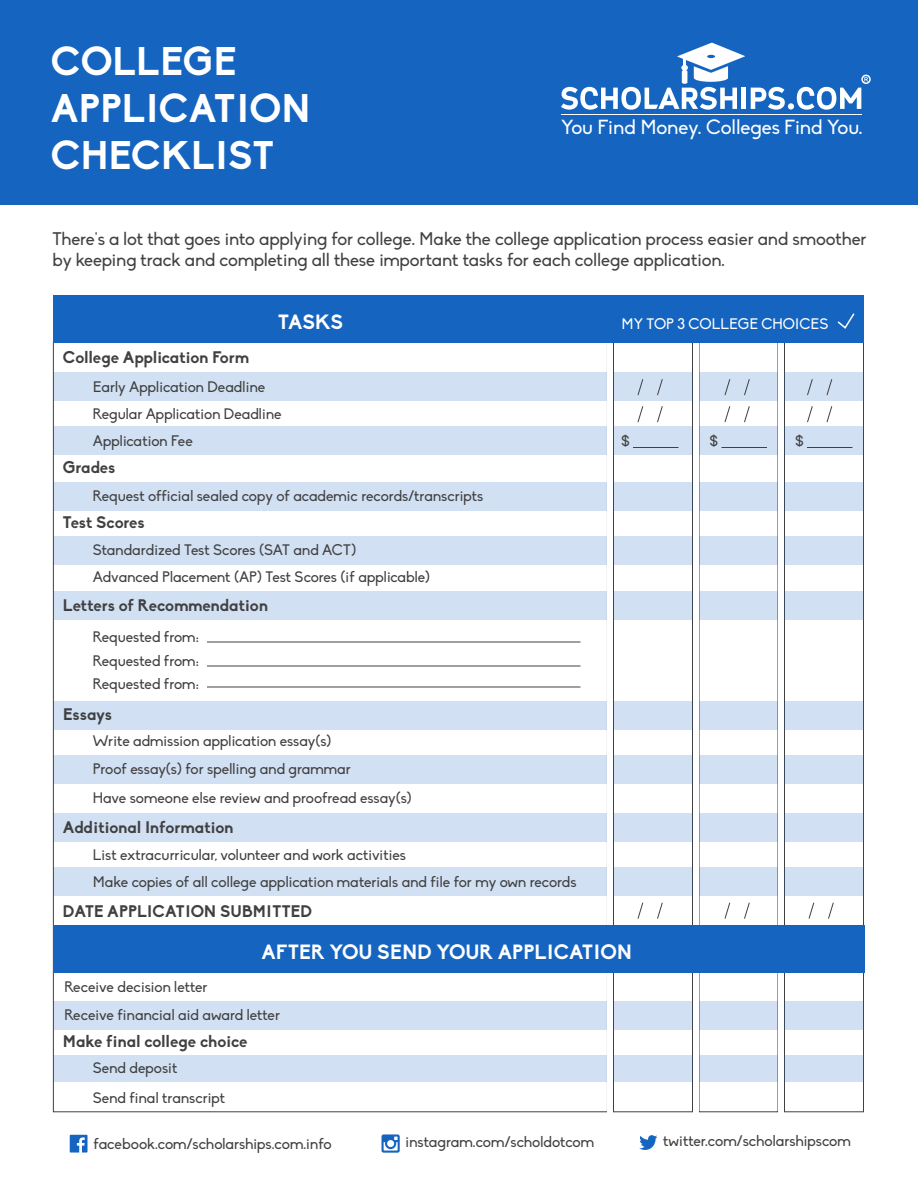
<style>
.page{position:relative;width:918px;height:1188px;background:#fff}
.page>*{position:absolute;margin:0;border:0;box-sizing:border-box;transform-origin:0 0}
.t1{font:700 39.3px/47.2px "Biko";color:#fff}
.t2{font:700 20.25px "Biko";color:#fff}
.t3{font:20.1px "Biko";color:#fff}
.t4{font:18px/21.6px "Biko";color:#414042}
.t5{font:700 16.5px "Biko";color:#404041}
.t6{font:15.15px "Biko";color:#414042}
.t7{font:15px/27px "Biko";color:#404041}
.t8{font:15px "Biko";color:#fff}
</style>
<div class="page">
<div style="left:53px;top:342px;width:555px;height:770px;background:#fff;border:1px solid #404041"></div>
<div style="left:613px;top:342px;width:80px;height:770px;background:#fff;border:1px solid #404041"></div>
<div style="left:784px;top:342px;width:80px;height:770px;background:#fff;border:1px solid #404041"></div>
<div style="left:53px;top:372px;width:811px;height:29px;background:#d1e0f2"></div>
<div style="left:53px;top:426px;width:811px;height:29px;background:#d1e0f2"></div>
<div style="left:53px;top:482px;width:811px;height:28px;background:#d1e0f2"></div>
<div style="left:53px;top:536px;width:811px;height:28px;background:#d1e0f2"></div>
<div style="left:53px;top:591px;width:811px;height:29px;background:#d1e0f2"></div>
<div style="left:53px;top:701px;width:811px;height:28px;background:#d1e0f2"></div>
<div style="left:53px;top:755px;width:811px;height:28px;background:#d1e0f2"></div>
<div style="left:53px;top:813px;width:811px;height:29px;background:#d1e0f2"></div>
<div style="left:53px;top:867px;width:811px;height:29px;background:#d1e0f2"></div>
<div style="left:53px;top:1001px;width:811px;height:28px;background:#d1e0f2"></div>
<div style="left:53px;top:1055px;width:811px;height:27px;background:#d1e0f2"></div>
<svg style="left:639px;top:1135px;width:18px;height:15px"></svg>
<svg style="left:382px;top:1134px;width:18px;height:19px"></svg>
<svg style="left:70px;top:1135px;width:18px;height:18px"></svg>
<div style="left:0;top:0;width:918px;height:204px;background:#1565c0"></div>
<hr style="left:742px;top:88px;width:4px;height:21px;background:#fff">
<svg style="left:751px;top:87px;width:34px;height:23px"></svg>
<div style="left:788px;top:103px;width:6px;height:7px;background:#fff;border-radius:50%"></div>
<svg style="left:797px;top:87px;width:64px;height:23px"></svg>
<svg style="left:561px;top:43px;width:184px;height:67px"></svg>
<svg style="left:864px;top:78px;width:4px;height:3px"></svg>
<div style="left:861px;top:75px;width:10px;height:9px;border:2px solid #fff;border-radius:50%"></div>
<hr style="left:561px;top:114px;width:300px;height:1px;background:#fff">
<hr style="left:207px;top:642px;width:373px;height:1px;background:#414042">
<hr style="left:207px;top:666px;width:373px;height:1px;background:#414042">
<hr style="left:207px;top:687px;width:373px;height:1px;background:#414042">
<div style="left:778px;top:336px;width:6px;height:777px;background:#fff"></div>
<div style="left:693px;top:337px;width:6px;height:776px;background:#fff"></div>
<div style="left:608px;top:337px;width:5px;height:776px;background:#fff"></div>
<svg style="left:637px;top:379px;width:7px;height:17px"></svg>
<svg style="left:657px;top:379px;width:6px;height:17px"></svg>
<svg style="left:724px;top:379px;width:7px;height:17px"></svg>
<svg style="left:744px;top:379px;width:6px;height:17px"></svg>
<svg style="left:807px;top:379px;width:6px;height:17px"></svg>
<svg style="left:826px;top:379px;width:7px;height:17px"></svg>
<svg style="left:637px;top:406px;width:7px;height:17px"></svg>
<svg style="left:657px;top:406px;width:6px;height:17px"></svg>
<svg style="left:724px;top:406px;width:7px;height:17px"></svg>
<svg style="left:744px;top:406px;width:6px;height:17px"></svg>
<svg style="left:807px;top:406px;width:6px;height:17px"></svg>
<svg style="left:826px;top:406px;width:7px;height:17px"></svg>
<div style="left:53px;top:295px;width:811px;height:48px;background:#1565c0"></div>
<div style="left:53px;top:925px;width:811px;height:48px;background:#1565c0"></div>
<hr style="left:633px;top:447px;width:45px;height:1px;background:#414042">
<hr style="left:722px;top:447px;width:45px;height:1px;background:#414042">
<hr style="left:807px;top:447px;width:45px;height:1px;background:#414042">
<svg style="left:637px;top:902px;width:7px;height:17px"></svg>
<svg style="left:657px;top:902px;width:6px;height:17px"></svg>
<svg style="left:724px;top:902px;width:7px;height:17px"></svg>
<svg style="left:744px;top:902px;width:6px;height:17px"></svg>
<svg style="left:808px;top:902px;width:7px;height:17px"></svg>
<svg style="left:828px;top:902px;width:6px;height:17px"></svg>
<svg style="left:837px;top:313px;width:18px;height:16px"></svg>
<h1 class="t1" style="left:51px;top:38px;width:262px">COLLEGE<br>APPLICATION<br>CHECKLIST</h1>
<h3 class="t3" style="left:561px;top:116px;width:303px">You Find Money. Colleges Find You.</h3>
<p class="t4" style="left:52px;top:228px;width:816px">There's a lot that goes into applying for college. Make the college application process easier and smoother by keeping track and completing all these important tasks for each college application.</p>
<h2 class="t2" style="left:278px;top:309px;width:67px">TASKS</h2>
<p class="t8" style="left:622px;top:315px;width:208px">MY TOP 3 COLLEGE CHOICES</p>
<p class="t5" style="left:63px;top:348px;width:188px">College Application Form</p>
<p class="t7" style="left:93px;top:373px;width:190px">Early Application Deadline<br>Regular Application Deadline<br>Application Fee</p>
<p class="t5" style="left:63px;top:457px;width:54px">Grades</p>
<p class="t7" style="left:93px;top:483px;width:392px">Request official sealed copy of academic records/transcripts</p>
<p class="t7" style="left:93px;top:537px;width:339px">Standardized Test Scores (SAT and ACT)<br>Advanced Placement (AP) Test Scores (if applicable)</p>
<p class="t5" style="left:63px;top:513px;width:83px">Test Scores</p>
<p class="t5" style="left:63px;top:595px;width:207px">Letters of Recommendation</p>
<p class="t7" style="left:93px;top:625px;width:108px;line-height:24px">Requested from:<br>Requested from:</p>
<p class="t7" style="left:93px;top:670px;width:108px">Requested from:</p>
<p class="t5" style="left:63px;top:705px;width:51px">Essays</p>
<p class="t7" style="left:93px;top:727px;width:320px;line-height:28.5px">Write admission application essay(s)<br>Proof essay(s) for spelling and grammar<br>Have someone else review and proofread essay(s)</p>
<p class="t5" style="left:63px;top:817px;width:172px">Additional Information</p>
<p class="t7" style="left:93px;top:841px;width:485px">List extracurricular, volunteer and work activities<br>Make copies of all college application materials and file for my own records</p>
<p class="t5" style="left:63px;top:901px;width:251px">DATE APPLICATION SUBMITTED</p>
<p class="t7" style="left:621px;top:428px;width:10px">$</p>
<p class="t7" style="left:710px;top:428px;width:10px">$</p>
<p class="t7" style="left:795px;top:428px;width:10px">$</p>
<h2 class="t2" style="left:262px;top:939px;width:372px">AFTER YOU SEND YOUR APPLICATION</h2>
<p class="t7" style="left:64px;top:973px;width:217px;line-height:28.5px">Receive decision letter<br>Receive financial aid award letter</p>
<p class="t5" style="left:63px;top:1032px;width:186px">Make final college choice</p>
<p class="t7" style="left:93px;top:1053px;width:134px;line-height:30px">Send deposit<br>Send final transcript</p>
<p class="t6" style="left:94px;top:1135px;width:240px">facebook.com/scholarships.com.info</p>
<p class="t6" style="left:406px;top:1133px;width:190px">instagram.com/scholdotcom</p>
<p class="t6" style="left:663px;top:1132px;width:189px">twitter.com/scholarshipscom</p>
</div>
